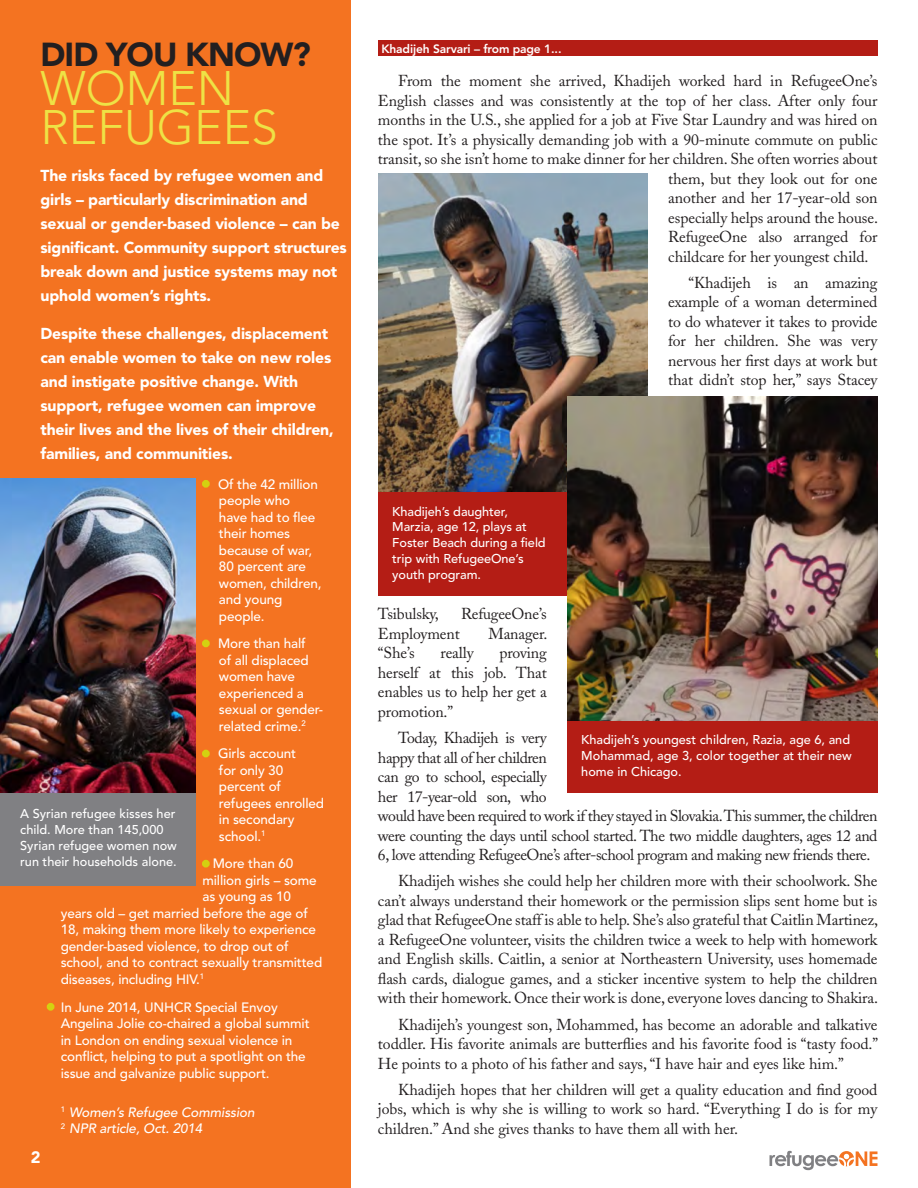
<style>
.page{position:relative;width:918px;height:1188px;background:#fff}
.page>*{position:absolute;margin:0;border:0;box-sizing:border-box;transform-origin:0 0}
.t1{font:300 48px/39px "Avenir";color:#eee245}
.t2{font:900 33px "Avenir";letter-spacing:-.03em;color:#231f20}
.t3{font:900 16.5px "Avenir";color:#fff}
.t4{font:15.75px/19.5px "Adobe Caslon";letter-spacing:-.005em;color:#231f20;text-align:justify}
.t5{font:900 15.75px/24px "Avenir";letter-spacing:-.01em;color:#fff}
.t6{font:15.75px/19.5px "Adobe Caslon";letter-spacing:-.03em;color:#231f20}
.t7{font:500 13.5px/16.5px "Avenir";letter-spacing:-.01em;color:#fff}
.t8{font:italic 500 13.5px/16.5px "Avenir";letter-spacing:-.01em;color:#fff}
.t9{font:500 12.75px/15.9px "Avenir";color:#fff}
.t10{font:800 12px "Avenir";letter-spacing:-.01em;color:#fff}
.s1{color:#d4d110}
</style>
<div class="page">
<div style="left:0;top:0;width:351px;height:1188px;background:#f47321"></div>
<div style="left:202px;top:480px;width:8px;height:8px;border:3px solid #d4d110;border-radius:50%"></div>
<div style="left:202px;top:640px;width:8px;height:7px;border:3px solid #d4d110;border-radius:50%"></div>
<div style="left:202px;top:750px;width:8px;height:7px;border:3px solid #d4d110;border-radius:50%"></div>
<div style="left:202px;top:860px;width:8px;height:8px;border:3px solid #d4d110;border-radius:50%"></div>
<div style="left:47px;top:1003px;width:8px;height:8px;border:3px solid #d4d110;border-radius:50%"></div>
<div style="left:378px;top:40px;width:500px;height:16px;background:#b41d15"></div>
<img style="left:378px;top:173px;width:270px;height:319px">
<div style="left:378px;top:492px;width:270px;height:104px;background:#b41d15"></div>
<svg style="left:770px;top:1151px;width:107px;height:19px"></svg>
<div style="left:0;top:792px;width:196px;height:94px;background:#808083"></div>
<img style="left:0;top:478px;width:196px;height:314px">
<img style="left:567px;top:396px;width:311px;height:325px">
<div style="left:567px;top:721px;width:311px;height:71px;background:#b41d15"></div>
<h2 class="t2" style="left:40px;top:34px;width:272px">DID YOU KNOW?</h2>
<h1 class="t1" style="left:40px;top:68px;width:239px">WOMEN<br>REFUGEES</h1>
<p class="t5" style="left:40px;top:163px;width:308px">The risks faced by refugee women and girls – particularly discrimination and sexual or gender-based violence – can be significant. Community support structures break down and justice systems may not uphold women’s rights.</p>
<p class="t5" style="left:40px;top:321px;width:295px">Despite these challenges, displacement can enable women to take on new roles and instigate positive change. With support, refugee women can improve their lives and the lives of their children, families, and communities.</p>
<p class="t7" style="left:219px;top:476px;width:104px;text-indent:-16px"><span class="s1">•</span> Of the 42 million people who have had to flee their homes because of war,<br>80 percent are women, children, and young people.</p>
<p class="t7" style="left:219px;top:636px;width:106px;text-indent:-16px"><span class="s1">•</span> More than half<br>of all displaced women have experienced a sexual or gender&shy;related crime.<sup>2</sup></p>
<p class="t7" style="left:219px;top:746px;width:107px;text-indent:-16px"><span class="s1">•</span> Girls account<br>for only 30 percent of refugees enrolled in secondary school.<sup>1</sup></p>
<p class="t7" style="left:202px;top:856px;width:92px"><span class="s1">•</span> More than 60</p>
<p class="t7" style="left:202px;top:872px;width:116px">million girls – some</p>
<p class="t7" style="left:202px;top:889px;width:90px">as young as 10</p>
<p class="t7" style="left:61px;top:905px;width:249px">years old – get married before the age of</p>
<p class="t7" style="left:61px;top:922px;width:257px">18, making them more likely to experience</p>
<p class="t7" style="left:61px;top:938px;width:229px">gender-based violence, to drop out of</p>
<p class="t7" style="left:61px;top:955px;width:263px">school, and to contract sexually transmitted</p>
<p class="t7" style="left:61px;top:971px;width:145px">diseases, including HIV.<sup>1</sup></p>
<p class="t7" style="left:61px;top:999px;width:250px;text-indent:-14px"><span class="s1">•</span> In June 2014, UNHCR Special Envoy Angelina Jolie co-chaired a global summit in London on ending sexual violence in conflict, helping to put a spotlight on the issue and galvanize public support.</p>
<p class="t8" style="left:61px;top:1104px;width:195px"><sup>1</sup> Women’s Refugee Commission<br><sup>2</sup> NPR article, Oct. 2014</p>
<p class="t9" style="left:20px;top:806px;width:158px">A Syrian refugee kisses her child. More than 145,000<br>Syrian refugee women now run their households alone.</p>
<p class="t3" style="left:31px;top:1147px;width:11px">2</p>
<p class="t10" style="left:381px;top:41px;width:182px">Khadijeh Sarvari – from page 1...</p>
<p class="t4" style="left:398px;top:71px;width:481px">From the moment she arrived, Khadijeh worked hard in RefugeeOne’s</p>
<p class="t4" style="left:378px;top:91px;width:501px">English classes and was consistently at the top of her class. After only four</p>
<p class="t4" style="left:378px;top:110px;width:501px">months in the U.S., she applied for a job at Five Star Laundry and was hired on</p>
<p class="t4" style="left:378px;top:130px;width:501px">the spot. It’s a physically demanding job with a 90-minute commute on public</p>
<p class="t4" style="left:378px;top:149px;width:501px">transit, so she isn’t home to make dinner for her children. She often worries about</p>
<p class="t4" style="left:668px;top:169px;width:211px">them, but they look out for one</p>
<p class="t4" style="left:668px;top:188px;width:211px">another and her 17-year-old son</p>
<p class="t4" style="left:668px;top:208px;width:211px">especially helps around the house.</p>
<p class="t4" style="left:668px;top:227px;width:211px">RefugeeOne also arranged for</p>
<p class="t4" style="left:668px;top:247px;width:202px">childcare for her youngest child.</p>
<p class="t4" style="left:668px;top:273px;width:211px;text-indent:20px">“Khadijeh is an amazing example of a woman determined to do whatever it takes to provide for her children. She was very nervous her first days at work but that didn’t stop her,” says Stacey</p>
<p class="t9" style="left:392px;top:504px;width:155px">Khadijeh’s daughter,<br>Marzia, age 12, plays at<br>Foster Beach during a field trip with RefugeeOne’s youth program.</p>
<p class="t4" style="left:378px;top:604px;width:62px">Tsibulsky,</p>
<p class="t4" style="left:461px;top:604px;width:87px">RefugeeOne’s</p>
<p class="t4" style="left:378px;top:624px;width:83px">Employment</p>
<p class="t4" style="left:488px;top:624px;width:60px">Manager.</p>
<p class="t4" style="left:378px;top:643px;width:38px">“She’s</p>
<p class="t4" style="left:441px;top:643px;width:35px">really</p>
<p class="t4" style="left:378px;top:643px;width:170px;text-indent:122px">proving herself at this job. That enables us to help her get a promotion.”</p>
<p class="t6" style="left:378px;top:728px;width:501px;text-indent:20px">Today, Khadijeh is very<br>happy that all of her children<br>can go to school, especially<br>her 17-year-old son, who<br>would have been required to work if they stayed in Slovakia. This summer, the children were counting the days until school started. The two middle daughters, ages 12 and 6, love attending RefugeeOne’s after-school program and making new friends there.</p>
<p class="t4" style="left:378px;top:871px;width:502px;text-indent:20px">Khadijeh wishes she could help her children more with their schoolwork. She can’t always understand their homework or the permission slips sent home but is glad that RefugeeOne staff is able to help. She’s also grateful that Caitlin Martinez, a RefugeeOne volunteer, visits the children twice a week to help with homework and English skills. Caitlin, a senior at Northeastern University, uses homemade flash cards, dialogue games, and a sticker incentive system to help the children with their homework. Once their work is done, everyone loves dancing to Shakira.</p>
<p class="t4" style="left:378px;top:1015px;width:502px;text-indent:20px">Khadijeh’s youngest son, Mohammed, has become an adorable and talkative toddler. His favorite animals are butterflies and his favorite food is “tasty food.” He points to a photo of his father and says, “I have hair and eyes like him.”</p>
<p class="t4" style="left:378px;top:1080px;width:501px;text-indent:20px">Khadijeh hopes that her children will get a quality education and find good jobs, which is why she is willing to work so hard. “Everything I do is for my children.” And she gives thanks to have them all with her.</p>
<p class="t9" style="left:581px;top:732px;width:272px">Khadijeh’s youngest children, Razia, age 6, and<br>Mohammad, age 3, color together at their new home in Chicago.</p>
</div>
